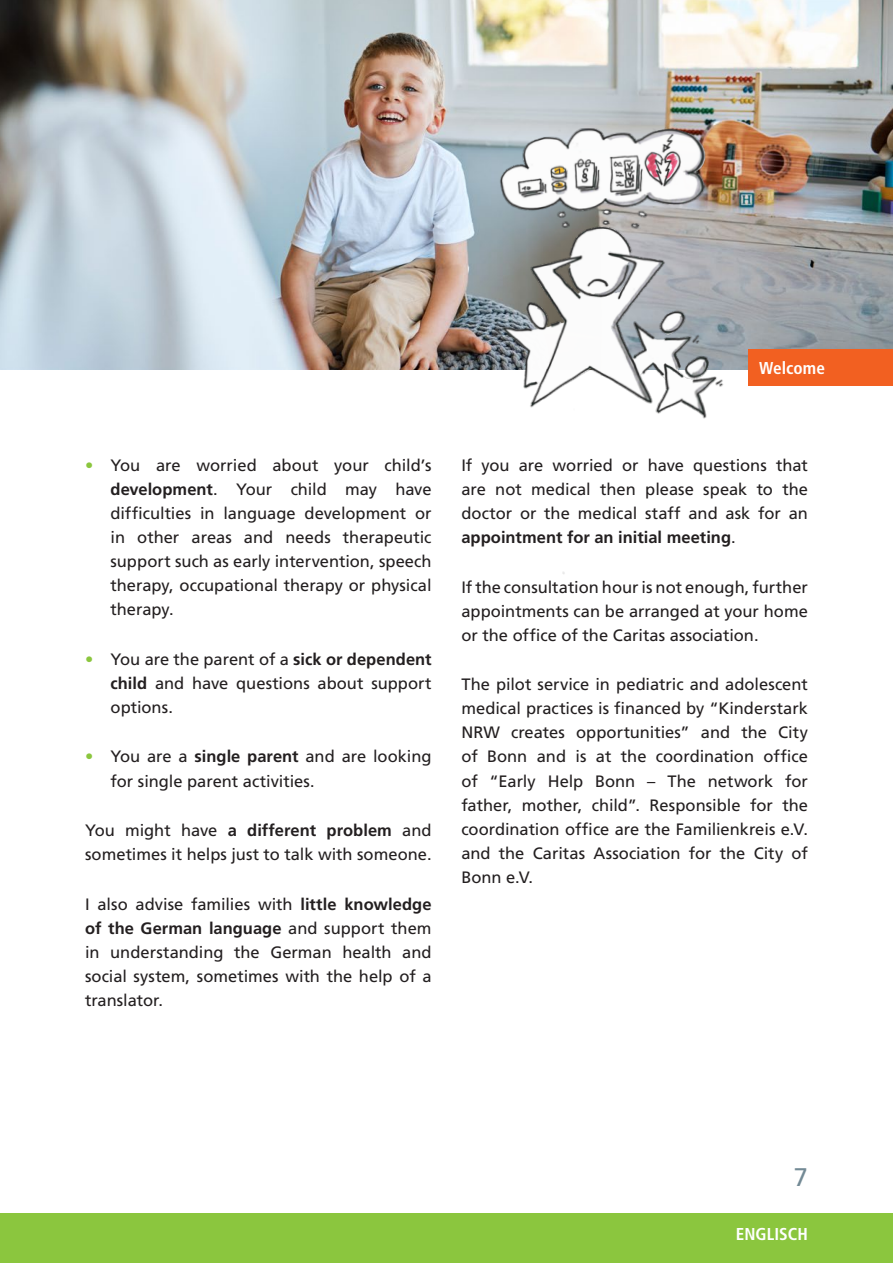
<style>
.page{position:relative;width:893px;height:1263px;background:#fff}
.page>*{position:absolute;margin:0;border:0;box-sizing:border-box;transform-origin:0 0}
.t1{font:25.5px "Frutiger LT Std";color:#738a95}
.t2{font:700 condensed 17.25px "Frutiger LT Std";color:#fff}
.Copy{font:16.5px/24px "Frutiger LT Std";color:#231f20;text-align:justify}
.s1{color:#8bc63e}
.s2{font-weight:700}
</style>
<div class="page">
<div style="left:0;top:1213px;width:893px;height:50px;background:#8bc63e"></div>
<img style="left:0;top:0;width:893px;height:369px">
<div style="left:748px;top:350px;width:145px;height:36px;background:#f26021"></div>
<img style="left:375px;top:96px;width:457px;height:478px">
<h1 class="t2" style="left:759px;top:358px;width:67px">Welcome</h1>
<p class="Copy" style="left:111px;top:454px;width:323px;text-indent:-26px"><span class="s1">•</span> You are worried about your child’s <span class="s2">development</span>. Your child may have difficulties in language development or in other areas and needs therapeutic support such as early intervention, speech therapy, occupational therapy or physical therapy.</p>
<p class="Copy" style="left:111px;top:647px;width:323px;text-indent:-26px"><span class="s1">•</span> You are the parent of a <span class="s2">sick or dependent child</span> and have questions about support options.</p>
<p class="Copy" style="left:111px;top:745px;width:323px;text-indent:-26px"><span class="s1">•</span> You are a <span class="s2">single parent</span> and are looking for single parent activities.</p>
<p class="Copy" style="left:85px;top:818px;width:348px">You might have <span class="s2">a different problem</span> and sometimes it helps just to talk with someone.</p>
<p class="Copy" style="left:85px;top:892px;width:348px">I also advise families with <span class="s2">little knowledge of the German language</span> and support them in understanding the German health and social system, sometimes with the help of a translator.</p>
<p class="Copy" style="left:461px;top:454px;width:348px">If you are worried or have questions that are not medical then please speak to the doctor or the medical staff and ask for an <span class="s2">appointment for an initial meeting</span>.</p>
<p class="Copy" style="left:461px;top:575px;width:348px">If the consultation hour is not enough, further appointments can be arranged at your home or the office of the Caritas association.</p>
<p class="Copy" style="left:461px;top:673px;width:348px">The pilot service in pediatric and adolescent medical practices is financed by “Kinderstark NRW creates opportunities” and the City of Bonn and is at the coordination office of “Early Help Bonn – The network for father, mother, child”. Responsible for the coordination office are the Familienkreis e.V. and the Caritas Association for the City of Bonn e.V.</p>
<h1 class="t1" style="left:794px;top:1162px;width:16px">7</h1>
<h1 class="t2" style="left:736px;top:1224px;width:74px">ENGLISCH</h1>
</div>
